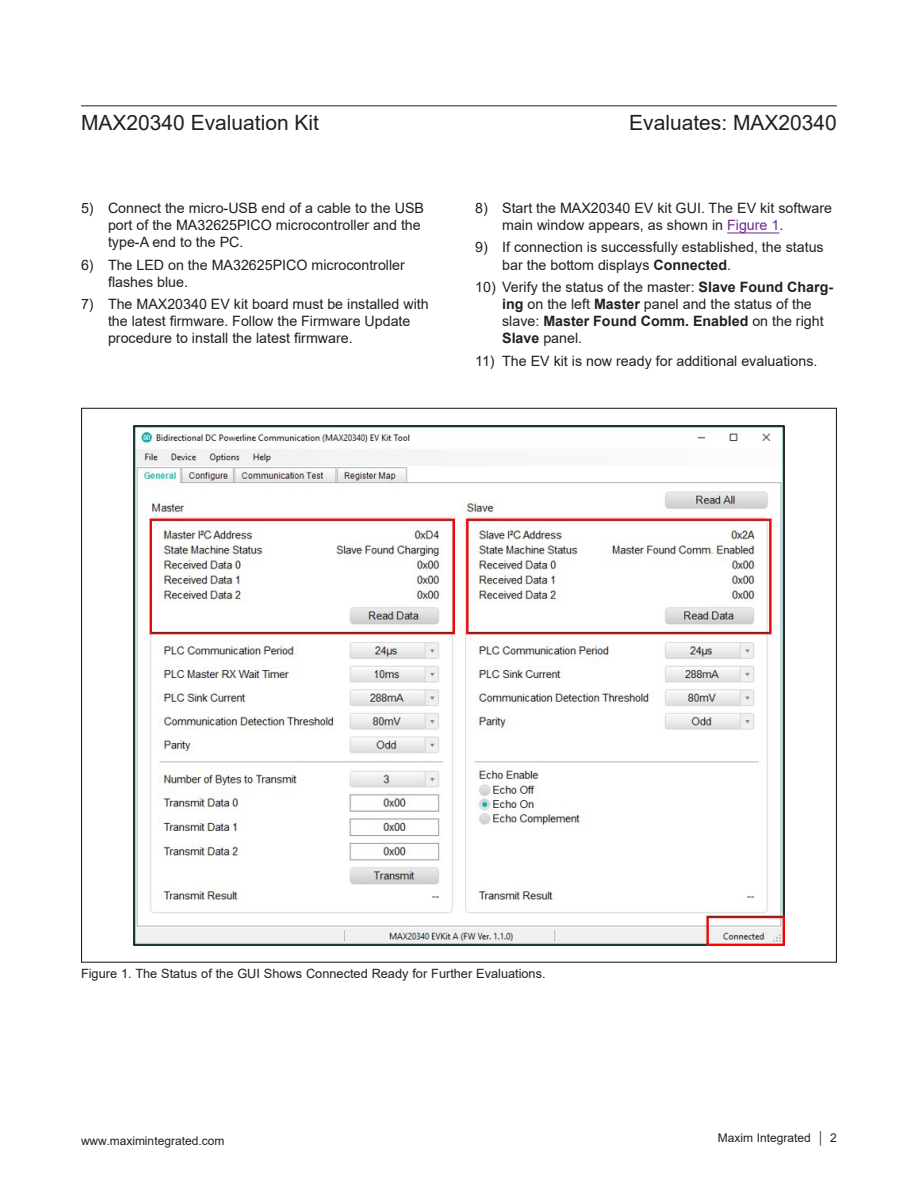
<style>
.page{position:relative;width:918px;height:1188px;background:#fff}
.page>*{position:absolute;margin:0;border:0;box-sizing:border-box;transform-origin:0 0}
.t1{font:21px "Arial";color:#231f20}
.t2{font:14.25px/17.1px "Arial";color:#231f20}
.Caption_-_Figures{font:12.75px "Arial";color:#231f20}
.t3{font:12px "Arial";color:#231f20}
.s1{color:#6e298d}
.s2{font-weight:700}
</style>
<div class="page">
<hr style="left:81px;top:105px;width:756px;height:1px;background:#231f20">
<hr style="left:727px;top:233px;width:52px;height:1px;background:#6e298d">
<img style="left:133px;top:425px;width:652px;height:520px">
<h1 class="t1" style="left:81px;top:108px;width:240px">MAX20340 Evaluation Kit</h1>
<h1 class="t1" style="left:629px;top:108px;width:209px">Evaluates: MAX20340</h1>
<p class="t2" style="left:108px;top:199px;width:318px;text-indent:-27px">5) Connect the micro-USB end of a cable to the USB port of the MA32625PICO microcontroller and the type-A end to the PC.</p>
<p class="t2" style="left:108px;top:256px;width:298px;text-indent:-27px">6) The LED on the MA32625PICO microcontroller flashes blue.</p>
<p class="t2" style="left:108px;top:296px;width:322px;text-indent:-27px">7) The MAX20340 EV kit board must be installed with the latest firmware. Follow the Firmware Update procedure to install the latest firmware.</p>
<p class="t2" style="left:502px;top:199px;width:332px;text-indent:-27px">8) Start the MAX20340 EV kit GUI. The EV kit software main window appears, as shown in <span class="s1">Figure 1</span>.</p>
<p class="t2" style="left:502px;top:239px;width:323px;text-indent:-27px">9) If connection is successfully established, the status bar the bottom displays <span class="s2">Connected</span>.</p>
<p class="t2" style="left:502px;top:278px;width:333px;text-indent:-27px">10) Verify the status of the master: <span class="s2">Slave Found Charg&shy;ing</span> on the left <span class="s2">Master</span> panel and the status of the slave: <span class="s2">Master Found Comm. Enabled</span> on the right <span class="s2">Slave</span> panel.</p>
<p class="t2" style="left:475px;top:352px;width:344px">11) The EV kit is now ready for additional evaluations.</p>
<p class="Caption_-_Figures" style="left:81px;top:964px;width:466px">Figure 1. The Status of the GUI Shows Connected Ready for Further Evaluations.</p>
<p class="t3" style="left:81px;top:1132px;width:145px">www.maximintegrated.com</p>
<p class="t3" style="left:718px;top:1129px;width:121px">Maxim Integrated │ 2</p>
</div>
